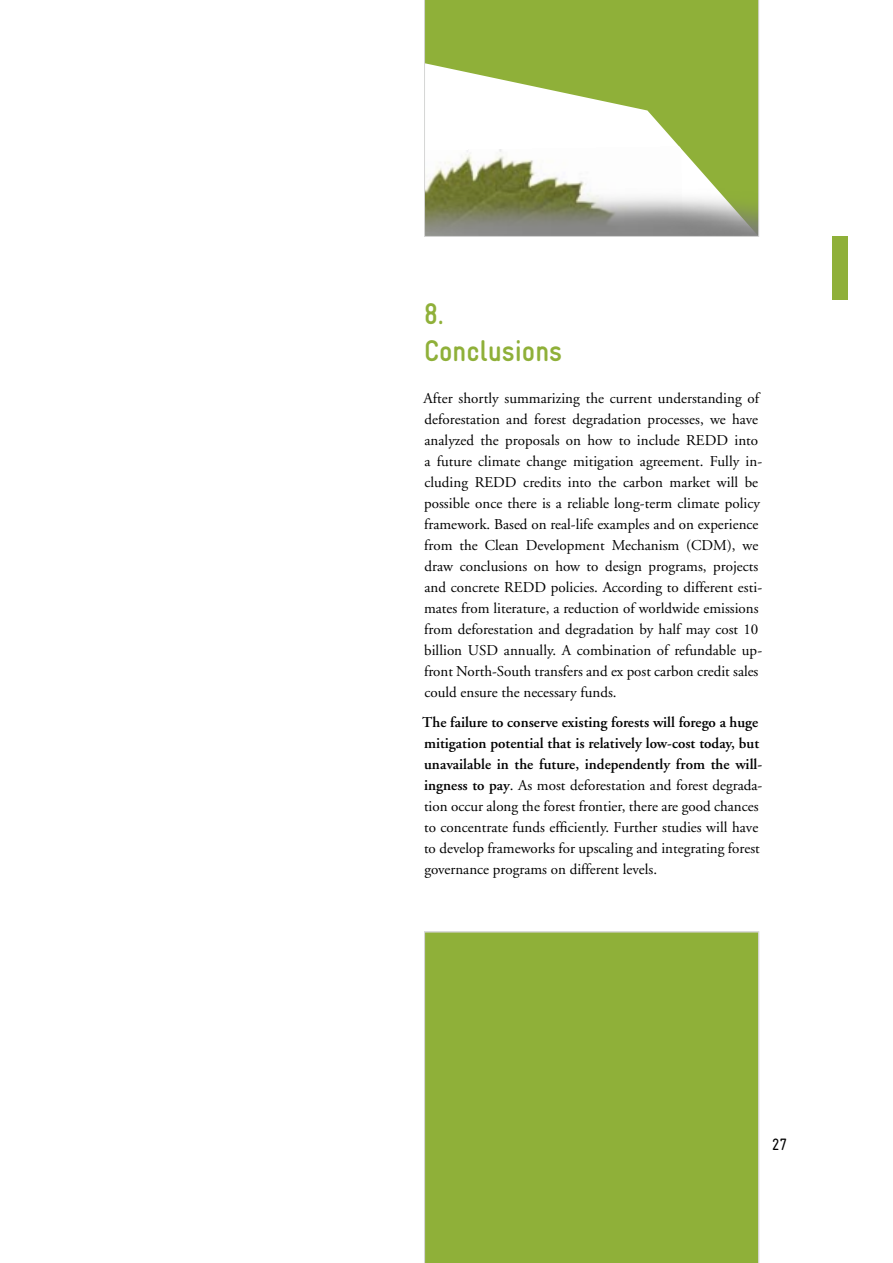
<style>
.page{position:relative;width:893px;height:1263px;background:#fff}
.page>*{position:absolute;margin:0;border:0;box-sizing:border-box;transform-origin:0 0}
.kapitel{font:700 condensed 30px "Gravur";color:#8fb039}
.block{font:condensed 16.5px "Gravur";color:#000}
.block-2{font:15px/21px "Adobe Garamond";color:#000}
.s1{font-weight:600}
</style>
<div class="page">
<div style="left:832px;top:237px;width:16px;height:63px;background:#8fb039"></div>
<svg style="left:424px;top:0;width:335px;height:237px"></svg>
<div style="left:424px;top:931px;width:335px;height:332px;background:#8fb039"></div>
<p class="kapitel" style="left:424px;top:297px;width:21px">8.</p>
<p class="kapitel" style="left:424px;top:334px;width:139px">Conclusions</p>
<p class="block-2" style="left:423px;top:388px;width:340px">After shortly summarizing the current understanding of deforestation and forest degradation processes, we have analyzed the proposals on how to include REDD into a future climate change mitigation agreement. Fully in&shy;cluding REDD credits into the carbon market will be possible once there is a reliable long-term climate policy framework. Based on real-life examples and on experience from the Clean Development Mechanism (CDM), we draw conclusions on how to design programs, projects and concrete REDD policies. According to different esti&shy;mates from literature, a reduction of worldwide emissions from deforestation and degradation by half may cost 10 billion USD annually. A combination of refundable up&shy;front North-South transfers and ex post carbon credit sales could ensure the necessary funds.</p>
<p class="block-2" style="left:422px;top:712px;width:342px"><span class="s1">The failure to conserve existing forests will forego a huge mitigation potential that is relatively low-cost today, but unavailable in the future, independently from the will&shy;ingness to pay</span>. As most deforestation and forest degrada&shy;tion occur along the forest frontier, there are good chances to concentrate funds efficiently. Further studies will have to develop frameworks for upscaling and integrating forest governance programs on different levels.</p>
<p class="block" style="left:772px;top:1135px;width:17px">27</p>
</div>
